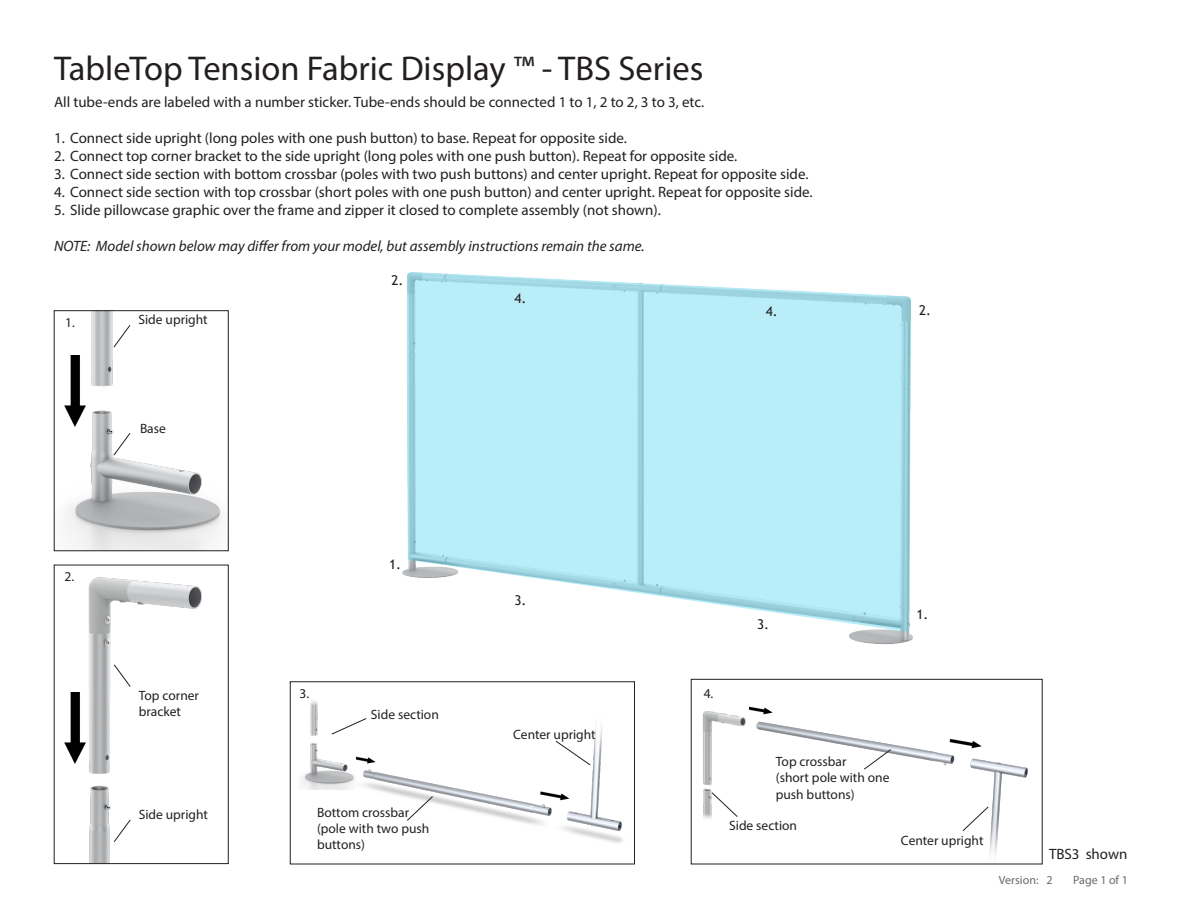
<style>
.page{position:relative;width:1188px;height:918px;background:#fff}
.page>*{position:absolute;margin:0;border:0;box-sizing:border-box;transform-origin:0 0}
.Product_Title{font:34.5px "Myriad Pro";color:#231f20}
.Bullet___Number_Alig{font:15px "Myriad Pro";color:#231f20}
.t1{font:italic 15px "Myriad Pro";color:#231f20}
.Step_Text{font:13.5px/16.2px "Myriad Pro";color:#231f20}
.t2{font:13.5px "Trebuchet MS";color:#231f20}
.Step_Number{font:13.5px "Myriad Pro";color:#231f20}
.t3{font:12px "Myriad Pro";color:#69696c}
</style>
<div class="page">
<img style="left:402px;top:272px;width:511px;height:372px">
<img style="left:65px;top:312px;width:157px;height:237px">
<div style="left:54px;top:310px;width:174px;height:241px;border:1px solid #231f20"></div>
<img style="left:756px;top:707px;width:272px;height:148px">
<img style="left:356px;top:726px;width:267px;height:117px">
<img style="left:85px;top:577px;width:117px;height:285px">
<img style="left:702px;top:706px;width:54px;height:113px">
<svg style="left:406px;top:795px;width:28px;height:27px"></svg>
<svg style="left:863px;top:749px;width:29px;height:21px"></svg>
<svg style="left:113px;top:324px;width:18px;height:24px"></svg>
<svg style="left:113px;top:432px;width:18px;height:24px"></svg>
<svg style="left:113px;top:819px;width:18px;height:24px"></svg>
<svg style="left:113px;top:664px;width:18px;height:24px"></svg>
<svg style="left:555px;top:740px;width:36px;height:26px"></svg>
<svg style="left:356px;top:718px;width:11px;height:17px"></svg>
<svg style="left:711px;top:792px;width:27px;height:26px"></svg>
<svg style="left:962px;top:806px;width:27px;height:26px"></svg>
<img style="left:302px;top:718px;width:54px;height:72px">
<img style="left:310px;top:701px;width:8px;height:17px">
<div style="left:290px;top:682px;width:345px;height:182px;border:1px solid #231f20"></div>
<div style="left:691px;top:679px;width:351px;height:185px;border:1px solid #231f20"></div>
<img style="left:64px;top:355px;width:21px;height:71px">
<img style="left:64px;top:692px;width:21px;height:72px">
<p class="Product_Title" style="left:54px;top:47px;width:651px">TableTop Tension Fabric Display ™ - TBS Series</p>
<p class="Bullet___Number_Alig" style="left:54px;top:92px;width:652px">All tube-ends are labeled with a number sticker. Tube-ends should be connected 1 to 1, 2 to 2, 3 to 3, etc.</p>
<p class="Bullet___Number_Alig" style="left:54px;top:128px;width:574px">1. Connect side upright (long poles with one push button) to base. Repeat for opposite side.</p>
<p class="Bullet___Number_Alig" style="left:54px;top:146px;width:685px">2. Connect top corner bracket to the side upright (long poles with one push button). Repeat for opposite side.</p>
<p class="Bullet___Number_Alig" style="left:54px;top:164px;width:756px">3. Connect side section with bottom crossbar (poles with two push buttons) and center upright. Repeat for opposite side.</p>
<p class="Bullet___Number_Alig" style="left:54px;top:182px;width:760px">4. Connect side section with top crossbar (short poles with one push button) and center upright. Repeat for opposite side.</p>
<p class="Bullet___Number_Alig" style="left:54px;top:200px;width:608px">5. Slide pillowcase graphic over the frame and zipper it closed to complete assembly (not shown).</p>
<p class="t1" style="left:54px;top:236px;width:592px">NOTE: Model shown below may differ from your model, but assembly instructions remain the same.</p>
<p class="Step_Number" style="left:65px;top:314px;width:11px">1.</p>
<p class="Step_Text" style="left:139px;top:312px;width:71px">Side upright</p>
<p class="Step_Text" style="left:140px;top:420px;width:27px">Base</p>
<p class="t2" style="left:392px;top:272px;width:14px">2.</p>
<p class="t2" style="left:514px;top:290px;width:14px">4.</p>
<p class="t2" style="left:766px;top:302px;width:14px">4.</p>
<p class="t2" style="left:919px;top:301px;width:14px">2.</p>
<p class="Step_Number" style="left:64px;top:568px;width:11px">2.</p>
<p class="Step_Text" style="left:139px;top:687px;width:62px">Top corner</p>
<p class="Step_Text" style="left:139px;top:703px;width:44px">bracket</p>
<p class="Step_Text" style="left:139px;top:806px;width:71px">Side upright</p>
<p class="t2" style="left:389px;top:556px;width:14px">1.</p>
<p class="t2" style="left:514px;top:591px;width:14px">3.</p>
<p class="t2" style="left:757px;top:616px;width:14px">3.</p>
<p class="t2" style="left:917px;top:606px;width:14px">1.</p>
<p class="Step_Number" style="left:299px;top:686px;width:11px">3.</p>
<p class="Step_Number" style="left:704px;top:686px;width:11px">4.</p>
<p class="Step_Text" style="left:371px;top:706px;width:69px">Side section</p>
<p class="Step_Text" style="left:317px;top:804px;width:94px">Bottom crossbar</p>
<p class="Step_Text" style="left:317px;top:820px;width:114px">(pole with two push buttons)</p>
<p class="Step_Text" style="left:513px;top:727px;width:84px">Center upright</p>
<p class="Step_Text" style="left:776px;top:753px;width:72px">Top crossbar</p>
<p class="Step_Text" style="left:776px;top:769px;width:115px">(short pole with one push buttons)</p>
<p class="Step_Text" style="left:729px;top:817px;width:69px">Side section</p>
<p class="Step_Text" style="left:901px;top:832px;width:84px">Center upright</p>
<p class="Bullet___Number_Alig" style="left:1049px;top:845px;width:80px">TBS3 shown</p>
<p class="t3" style="left:999px;top:873px;width:41px">Version:</p>
<p class="t3" style="left:1047px;top:873px;width:8px">2</p>
<p class="t3" style="left:1073px;top:873px;width:56px">Page 1 of 1</p>
</div>
